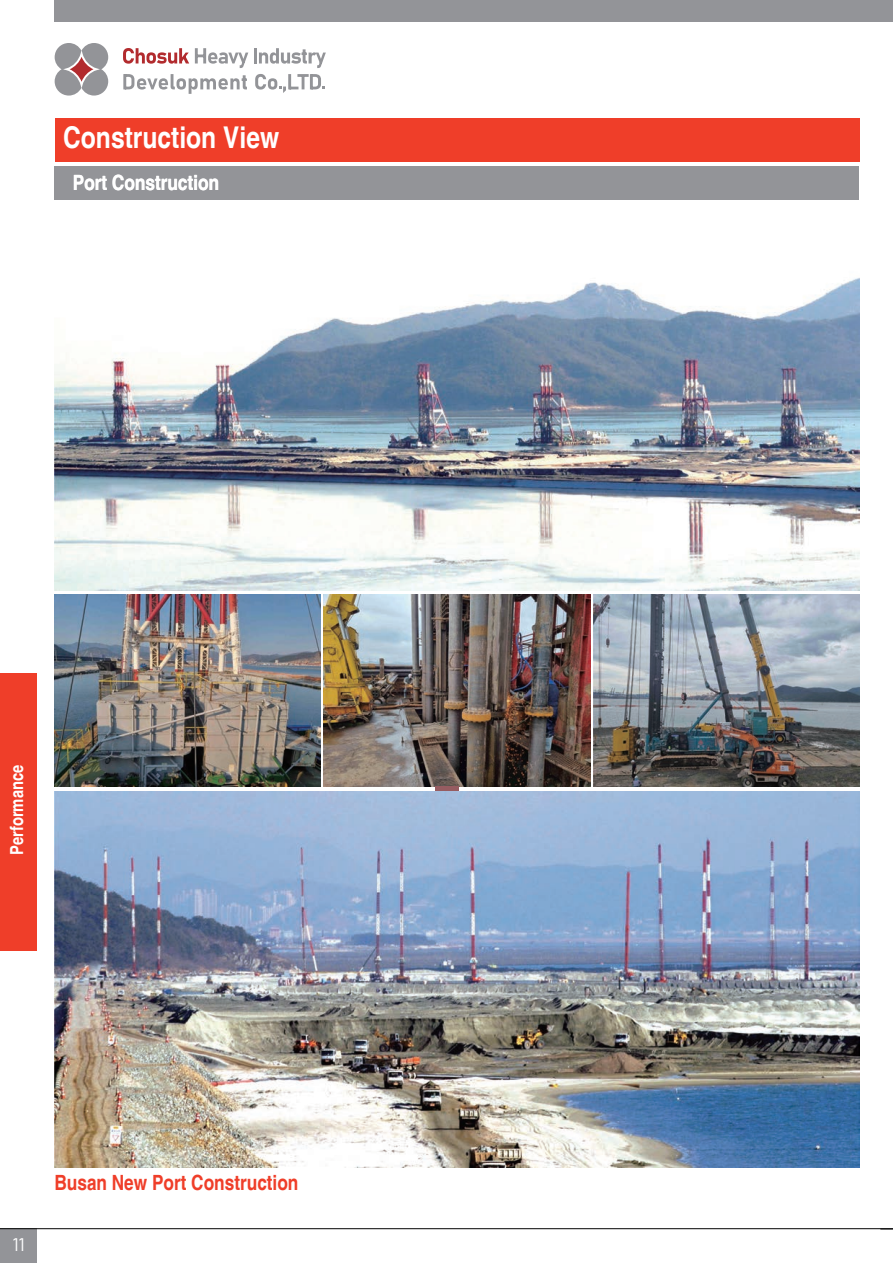
<style>
.page{position:relative;width:893px;height:1263px;background:#fff}
.page>*{position:absolute;margin:0;border:0;box-sizing:border-box;transform-origin:0 0}
.t1{font:700 condensed 30px "Helvetica";color:#fff}
.t2{font:700 condensed 21px "Helvetica";color:#ef3e29}
.t3{font:700 condensed 21px "Helvetica";color:#fff}
.t4{font:700 condensed 18px "Helvetica";color:#fff}
.t5{font:18px "Bahnschrift";color:#fff}
</style>
<div class="page">
<div style="left:0;top:674px;width:37px;height:277px;background:#ef3e29"></div>
<div style="left:54px;top:167px;width:805px;height:33px;background:#939498"></div>
<div style="left:55px;top:119px;width:804px;height:43px;background:#ef3e29"></div>
<div style="left:0;top:1229px;width:37px;height:34px;background:#939498"></div>
<div style="left:55px;top:0;width:838px;height:22px;background:#939498"></div>
<hr style="left:0;top:1228px;width:893px;height:1px;background:#030303">
<svg style="left:123px;top:48px;width:66px;height:16px"></svg>
<hr style="left:203px;top:48px;width:3px;height:15px;background:#939498">
<hr style="left:195px;top:48px;width:3px;height:15px;background:#939498">
<svg style="left:196px;top:52px;width:52px;height:16px"></svg>
<hr style="left:254px;top:48px;width:3px;height:15px;background:#939498">
<svg style="left:259px;top:48px;width:67px;height:20px"></svg>
<svg style="left:123px;top:74px;width:124px;height:20px"></svg>
<svg style="left:255px;top:74px;width:70px;height:19px"></svg>
<svg style="left:55px;top:43px;width:53px;height:53px"></svg>
<img style="left:324px;top:594px;width:266px;height:193px">
<img style="left:54px;top:594px;width:267px;height:193px">
<img style="left:593px;top:594px;width:266px;height:193px">
<hr style="left:435px;top:787px;width:24px;height:4px;background:#965c61">
<img style="left:54px;top:278px;width:805px;height:312px">
<img style="left:54px;top:791px;width:805px;height:376px">
<svg style="left:880px;top:1229px;width:13px;height:1px"></svg>
<p class="t1" style="left:63px;top:119px;width:217px">Construction View</p>
<p class="t3" style="left:73px;top:170px;width:148px">Port Construction</p>
<p class="t4" style="left:6px;top:855px;width:92px;rotate:-90deg">Performance</p>
<p class="t5" style="left:13px;top:1231px;width:13px">11</p>
<p class="t2" style="left:54px;top:1169px;width:245px">Busan New Port Construction</p>
</div>
